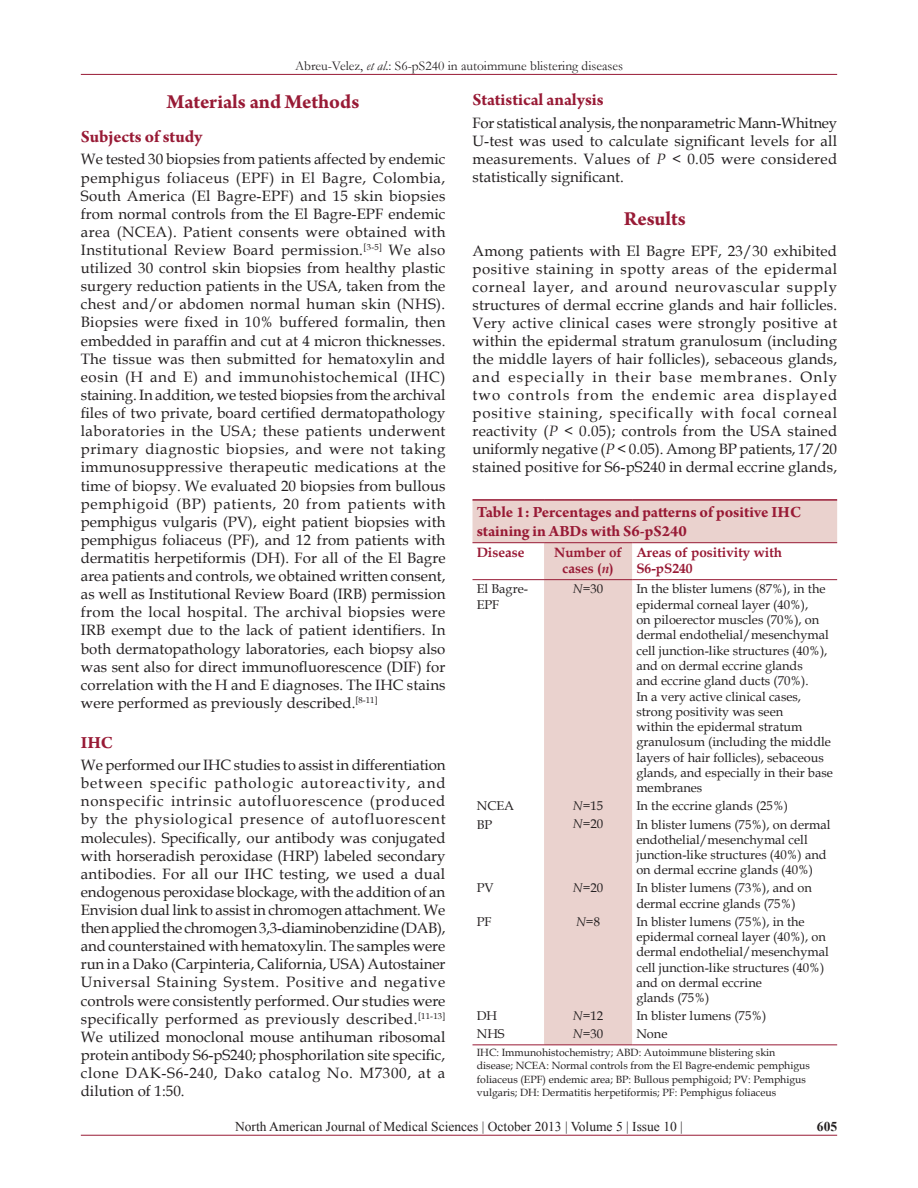
<style>
.page{position:relative;width:918px;height:1188px;background:#fff}
.page>*{position:absolute;margin:0;border:0;box-sizing:border-box;transform-origin:0 0}
.t1{font:700 21px "Arno Pro";letter-spacing:-.005em;color:#981a35}
.t2{font:700 18px "Arno Pro";color:#981a35}
.TT{font:700 16.5px/19.8px "Arno Pro";color:#981a35}
.TX{font:15px/18.1px "Book Antiqua";letter-spacing:.01em;color:#231f20;text-align:justify}
.RF_Verso{font:13.5px "Times New Roman";color:#231f20}
.t3{font:13.5px "Garamond";color:#231f20}
.TCH{font:700 13.5px/16.2px "Book Antiqua";color:#981a35;text-align:center}
.RF_Verso-2{font:700 13.5px "Times New Roman";color:#231f20}
.TB{font:12.75px/15.3px "Book Antiqua";color:#231f20}
.TBL{font:12.75px "Book Antiqua";color:#231f20}
.TFN{font:10.5px/13.5px "Book Antiqua";color:#231f20}
.s1{font-style:italic}
</style>
<div class="page">
<hr style="left:81px;top:74px;width:756px;height:1px;background:#981a35">
<hr style="left:81px;top:1135px;width:756px;height:1px;background:#981a35">
<svg style="left:472px;top:501px;width:365px;height:543px"></svg>
<hr style="left:472px;top:1044px;width:72px;height:1px;background:#981a35">
<hr style="left:544px;top:1044px;width:88px;height:1px;background:#981a35">
<hr style="left:632px;top:1044px;width:205px;height:1px;background:#981a35">
<hr style="left:472px;top:579px;width:72px;height:1px;background:#981a35">
<hr style="left:544px;top:579px;width:88px;height:1px;background:#981a35">
<hr style="left:632px;top:579px;width:205px;height:1px;background:#981a35">
<hr style="left:472px;top:499px;width:72px;height:2px;background:#981a35">
<hr style="left:544px;top:499px;width:88px;height:2px;background:#981a35">
<hr style="left:632px;top:499px;width:205px;height:2px;background:#981a35">
<hr style="left:472px;top:542px;width:72px;height:1px;background:#981a35">
<hr style="left:544px;top:542px;width:88px;height:1px;background:#981a35">
<hr style="left:632px;top:542px;width:205px;height:1px;background:#981a35">
<p class="t3" style="left:295px;top:57px;width:330px">Abreu-Velez, <span class="s1">et al.</span>: S6-pS240 in autoimmune blistering diseases</p>
<h1 class="t1" style="left:167px;top:89px;width:194px">Materials and Methods</h1>
<h2 class="t2" style="left:81px;top:126px;width:123px">Subjects of study</h2>
<p class="TX" style="left:81px;top:150px;width:366px">We tested 30 biopsies from patients affected by endemic pemphigus foliaceus (EPF) in El Bagre, Colombia, South America (El Bagre‑EPF) and 15 skin biopsies from normal controls from the El Bagre‑EPF endemic area (NCEA). Patient consents were obtained with Institutional Review Board permission.<sup>[3‑5]</sup> We also utilized 30 control skin biopsies from healthy plastic surgery reduction patients in the USA, taken from the chest and/or abdomen normal human skin (NHS).<br>Biopsies were fixed in 10% buffered formalin, then embedded in paraffin and cut at 4 micron thicknesses.<br>The tissue was then submitted for hematoxylin and eosin (H and E) and immunohistochemical (IHC) staining. In addition, we tested biopsies from the archival files of two private, board certified dermatopathology laboratories in the USA; these patients underwent primary diagnostic biopsies, and were not taking immunosuppressive therapeutic medications at the time of biopsy. We evaluated 20 biopsies from bullous pemphigoid (BP) patients, 20 from patients with pemphigus vulgaris (PV), eight patient biopsies with pemphigus foliaceus (PF), and 12 from patients with dermatitis herpetiformis (DH). For all of the El Bagre area patients and controls, we obtained written consent, as well as Institutional Review Board (IRB) permission from the local hospital. The archival biopsies were IRB exempt due to the lack of patient identifiers. In both dermatopathology laboratories, each biopsy also was sent also for direct immunofluorescence (DIF) for correlation with the H and E diagnoses. The IHC stains were performed as previously described.<sup>[8‑11]</sup></p>
<h2 class="t2" style="left:81px;top:732px;width:34px">IHC</h2>
<p class="TX" style="left:81px;top:756px;width:366px">We performed our IHC studies to assist in differentiation between specific pathologic autoreactivity, and nonspecific intrinsic autofluorescence (produced by the physiological presence of autofluorescent molecules). Specifically, our antibody was conjugated with horseradish peroxidase (HRP) labeled secondary antibodies. For all our IHC testing, we used a dual endogenous peroxidase blockage, with the addition of an Envision dual link to assist in chromogen attachment. We then applied the chromogen 3,3‑diaminobenzidine (DAB), and counterstained with hematoxylin. The samples were run in a Dako (Carpinteria, California, USA) Autostainer Universal Staining System. Positive and negative controls were consistently performed. Our studies were specifically performed as previously described.<sup>[11‑13] </sup>We utilized monoclonal mouse antihuman ribosomal protein antibody S6‑pS240; phosphorilation site specific, clone DAK‑S6‑240, Dako catalog No. M7300, at a dilution of 1:50.</p>
<h2 class="t2" style="left:472px;top:90px;width:133px">Statistical analysis</h2>
<p class="TX" style="left:472px;top:113px;width:366px">For statistical analysis, the nonparametric Mann‑Whitney U‑test was used to calculate significant levels for all measurements. Values of <span class="s1">P</span> &lt; 0.05 were considered statistically significant.</p>
<h1 class="t1" style="left:624px;top:206px;width:64px">Results</h1>
<p class="TX" style="left:472px;top:241px;width:366px">Among patients with El Bagre EPF, 23/30 exhibited positive staining in spotty areas of the epidermal corneal layer, and around neurovascular supply structures of dermal eccrine glands and hair follicles.<br>Very active clinical cases were strongly positive at within the epidermal stratum granulosum (including the middle layers of hair follicles), sebaceous glands, and especially in their base membranes. Only two controls from the endemic area displayed positive staining, specifically with focal corneal reactivity (<span class="s1">P</span> &lt; 0.05); controls from the USA stained uniformly negative (<span class="s1">P</span> &lt; 0.05). Among BP patients, 17/20 stained positive for S6‑pS240 in dermal eccrine glands,</p>
<p class="TT" style="left:477px;top:503px;width:326px">Table 1: Percentages and patterns of positive IHC staining in ABDs with S6‑pS240</p>
<p class="TCH" style="left:477px;top:544px;width:49px">Disease</p>
<p class="TCH" style="left:554px;top:544px;width:69px">Number of cases (<span class="s1">n</span>)</p>
<p class="TCH" style="left:636px;top:544px;width:147px;text-align:left">Areas of positivity with<br>S6‑pS240</p>
<p class="TB" style="left:477px;top:581px;width:53px">El Bagre‑<br>EPF</p>
<p class="TB" style="left:573px;top:581px;width:32px"><span class="s1">N</span>=30</p>
<p class="TB" style="left:636px;top:581px;width:198px">In the blister lumens (87%), in the epidermal corneal layer (40%),<br>on piloerector muscles (70%), on dermal endothelial/mesenchymal cell junction‑like structures (40%), and on dermal eccrine glands<br>and eccrine gland ducts (70%).<br>In a very active clinical cases, strong positivity was seen<br>within the epidermal stratum granulosum (including the middle layers of hair follicles), sebaceous glands, and especially in their base membranes</p>
<p class="TB" style="left:477px;top:798px;width:39px">NCEA</p>
<p class="TB" style="left:573px;top:798px;width:32px"><span class="s1">N</span>=15</p>
<p class="TB" style="left:636px;top:798px;width:153px">In the eccrine glands (25%)</p>
<p class="TB" style="left:477px;top:816px;width:17px">BP</p>
<p class="TB" style="left:573px;top:816px;width:32px"><span class="s1">N</span>=20</p>
<p class="TB" style="left:636px;top:816px;width:196px">In blister lumens (75%), on dermal endothelial/mesenchymal cell junction‑like structures (40%) and on dermal eccrine glands (40%)</p>
<p class="TB" style="left:477px;top:880px;width:18px">PV</p>
<p class="TB" style="left:573px;top:880px;width:32px"><span class="s1">N</span>=20</p>
<p class="TB" style="left:636px;top:880px;width:177px">In blister lumens (73%), and on dermal eccrine glands (75%)</p>
<p class="TB" style="left:477px;top:914px;width:16px">PF</p>
<p class="TB" style="left:576px;top:913px;width:26px"><span class="s1">N</span>=8</p>
<p class="TB" style="left:636px;top:914px;width:194px">In blister lumens (75%), in the epidermal corneal layer (40%), on dermal endothelial/mesenchymal cell junction‑like structures (40%) and on dermal eccrine<br>glands (75%)</p>
<p class="TB" style="left:477px;top:1008px;width:22px">DH</p>
<p class="TB" style="left:573px;top:1008px;width:32px"><span class="s1">N</span>=12</p>
<p class="TB" style="left:636px;top:1008px;width:131px">In blister lumens (75%)</p>
<p class="TBL" style="left:477px;top:1025px;width:29px">NHS</p>
<p class="TBL" style="left:573px;top:1025px;width:32px"><span class="s1">N</span>=30</p>
<p class="TBL" style="left:636px;top:1025px;width:33px">None</p>
<p class="TFN" style="left:477px;top:1045px;width:335px">IHC: Immunohistochemistry; ABD: Autoimmune blistering skin disease; NCEA: Normal controls from the El Bagre‑endemic pemphigus foliaceus (EPF) endemic area; BP: Bullous pemphigoid; PV: Pemphigus vulgaris; DH: Dermatitis herpetiformis; PF: Pemphigus foliaceus</p>
<p class="RF_Verso" style="left:235px;top:1118px;width:449px">North American Journal of Medical Sciences | October 2013 | Volume 5 | Issue 10 |</p>
<p class="RF_Verso-2" style="left:817px;top:1117px;width:22px">605</p>
</div>
